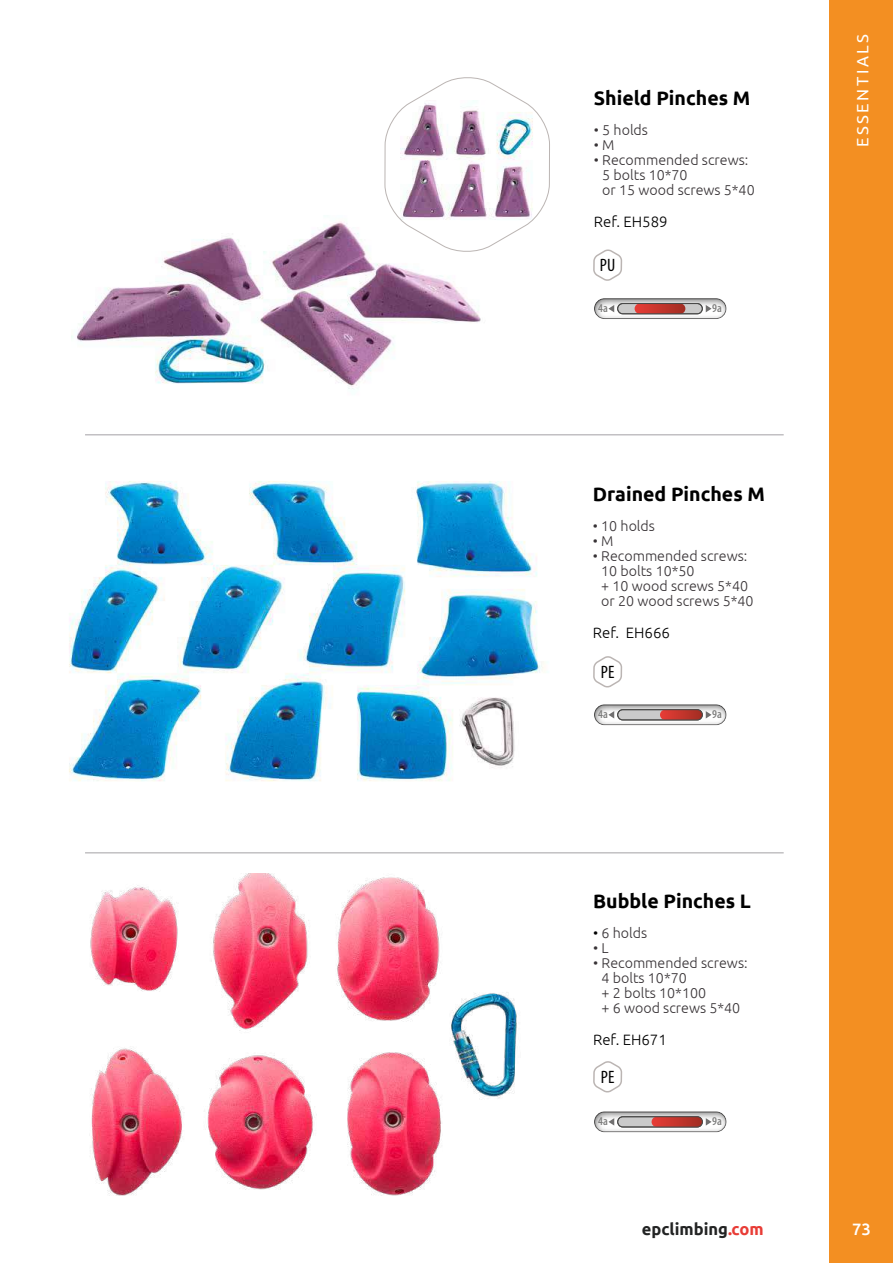
<style>
.page{position:relative;width:893px;height:1263px;background:#fff}
.page>*{position:absolute;margin:0;border:0;box-sizing:border-box;transform-origin:0 0}
.t1{font:700 19.5px "Ubuntu";color:#000}
.t2{font:condensed 18px "Myriad Pro";color:#000}
.t3{font:700 16.5px "Ubuntu";color:#222323}
.t4{font:16.5px "Ubuntu";letter-spacing:.15em;color:#fff}
.t5{font:500 16.5px "Ubuntu";color:#fff}
.t6{font:300 15px "Ubuntu";color:#000}
.t7{font:300 14.25px/15px "Ubuntu";color:#383336}
.t8{font:600 condensed 12px "Myriad Pro";color:#7e7e7d}
.s1{color:#000}
.s2{color:#e83c36}
</style>
<div class="page">
<img style="left:69px;top:481px;width:475px;height:301px">
<div style="left:582px;top:693px;width:157px;height:33px;background:#000;opacity:.58"></div>
<div style="left:618px;top:710px;width:84px;height:10px;background:#cacaca;border-radius:5px"></div>
<svg style="left:660px;top:710px;width:42px;height:10px"></svg>
<svg style="left:706px;top:711px;width:6px;height:7px"></svg>
<div style="left:617px;top:709px;width:85px;height:11px;border:1px solid #4a4a49;border-radius:5px"></div>
<img style="left:90px;top:873px;width:427px;height:323px">
<hr style="left:85px;top:852px;width:699px;height:1px;background:#a3a1a5">
<div style="left:582px;top:1100px;width:157px;height:33px;background:#000;opacity:.58"></div>
<div style="left:618px;top:1117px;width:84px;height:10px;background:#cacaca;border-radius:5px"></div>
<svg style="left:652px;top:1117px;width:50px;height:10px"></svg>
<svg style="left:706px;top:1118px;width:6px;height:7px"></svg>
<div style="left:617px;top:1116px;width:85px;height:11px;border:1px solid #4a4a49;border-radius:5px"></div>
<img style="left:71px;top:221px;width:313px;height:168px">
<div style="left:582px;top:287px;width:157px;height:33px;background:#000;opacity:.58"></div>
<div style="left:618px;top:304px;width:84px;height:10px;background:#cacaca;border-radius:5px"></div>
<svg style="left:635px;top:303px;width:50px;height:11px"></svg>
<svg style="left:706px;top:305px;width:6px;height:7px"></svg>
<div style="left:617px;top:303px;width:85px;height:11px;border:1px solid #4a4a49;border-radius:5px"></div>
<hr style="left:85px;top:434px;width:699px;height:1px;background:#a3a1a5">
<div style="left:830px;top:0;width:63px;height:1263px;background:#f38f22"></div>
<svg style="left:592px;top:249px;width:31px;height:187px"></svg>
<svg style="left:384px;top:77px;width:166px;height:512px"></svg>
<svg style="left:592px;top:656px;width:31px;height:198px"></svg>
<svg style="left:592px;top:1061px;width:31px;height:72px"></svg>
<h1 class="t1" style="left:594px;top:87px;width:158px">Shield Pinches M</h1>
<p class="t7" style="left:594px;top:122px;width:56px">• 5 holds</p>
<p class="t7" style="left:594px;top:137px;width:22px">• M</p>
<p class="t7" style="left:602px;top:152px;width:154px;text-indent:-8px">• Recommended screws:<br>5 bolts 10*70<br>or 15 wood screws 5*40</p>
<p class="t6" style="left:594px;top:213px;width:75px">Ref. EH589</p>
<p class="t2" style="left:600px;top:254px;width:17px">PU</p>
<p class="t8" style="left:598px;top:300px;width:11px">4a</p>
<p class="t8" style="left:712px;top:300px;width:11px">9a</p>
<h1 class="t1" style="left:593px;top:482px;width:174px">Drained Pinches M</h1>
<p class="t7" style="left:593px;top:518px;width:64px">• 10 holds</p>
<p class="t7" style="left:593px;top:533px;width:22px">• M</p>
<p class="t7" style="left:601px;top:548px;width:154px;text-indent:-8px">• Recommended screws:<br>10 bolts 10*50<br>+ 10 wood screws 5*40 or 20 wood screws 5*40</p>
<p class="t6" style="left:593px;top:624px;width:79px">Ref. EH666</p>
<p class="t2" style="left:601px;top:661px;width:15px">PE</p>
<p class="t8" style="left:598px;top:707px;width:11px">4a</p>
<p class="t8" style="left:712px;top:707px;width:11px">9a</p>
<h1 class="t1" style="left:593px;top:889px;width:159px">Bubble Pinches L</h1>
<p class="t7" style="left:593px;top:925px;width:56px"><span class="s1">•</span> 6 holds</p>
<p class="t7" style="left:593px;top:940px;width:17px">• L</p>
<p class="t7" style="left:601px;top:955px;width:148px;text-indent:-8px">• Recommended screws:<br>4 bolts 10*70<br>+ 2 bolts 10*100<br>+ 6 wood screws 5*40</p>
<p class="t6" style="left:593px;top:1030px;width:75px">Ref. EH671</p>
<p class="t2" style="left:601px;top:1066px;width:15px">PE</p>
<p class="t8" style="left:598px;top:1114px;width:11px">4a</p>
<p class="t8" style="left:712px;top:1114px;width:11px">9a</p>
<p class="t4" style="left:853px;top:147px;width:114px;rotate:-90deg">ESSENTIALS</p>
<p class="t3" style="left:642px;top:1219px;width:123px">epclimbing<span class="s2">.com</span></p>
<p class="t5" style="left:852px;top:1218px;width:20px">73</p>
</div>
